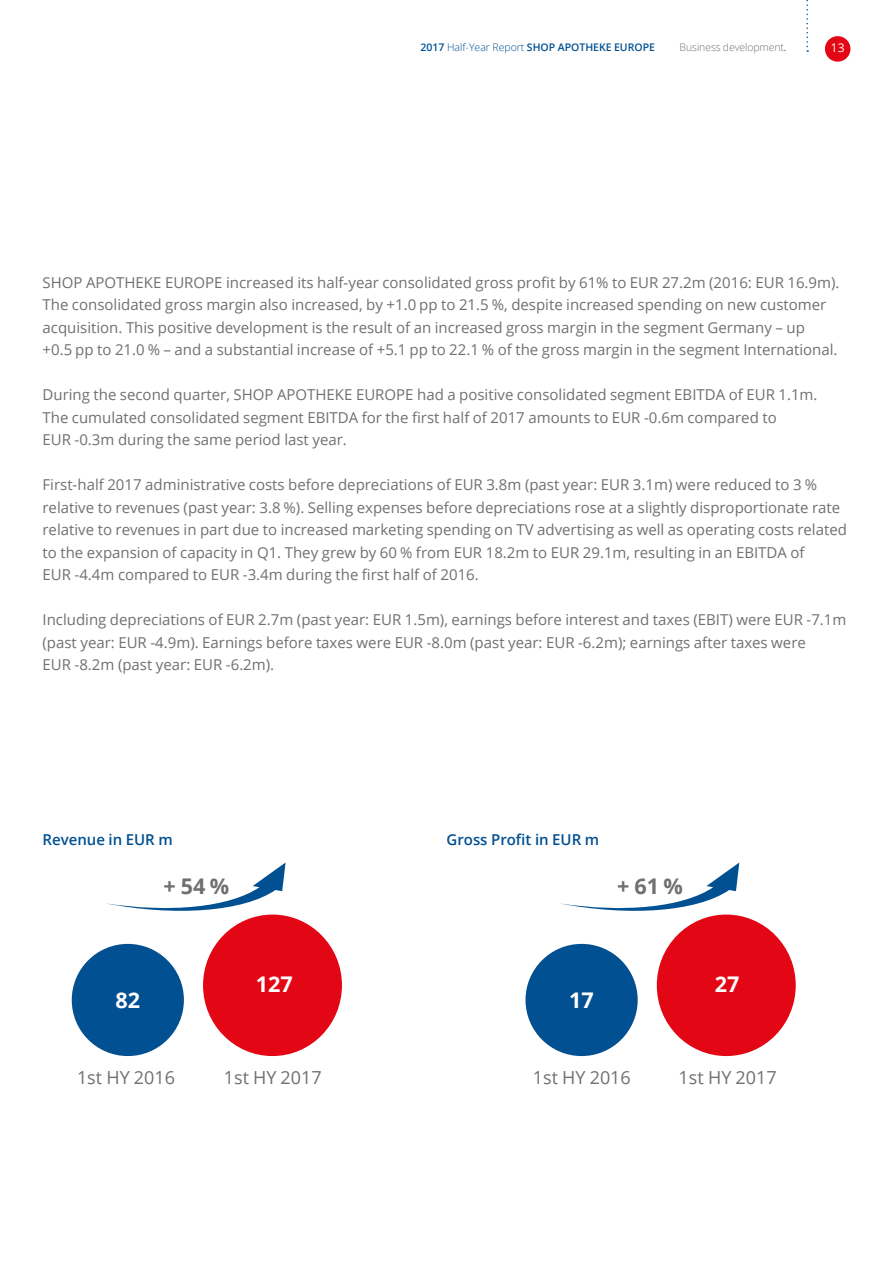
<style>
.page{position:relative;width:893px;height:1263px;background:#fff}
.page>*{position:absolute;margin:0;border:0;box-sizing:border-box;transform-origin:0 0}
.t1{font:700 21.6px "Open Sans";color:#fff}
.t2{font:700 21.6px "Open Sans";color:#70706f}
.t3{font:18px "Open Sans";color:#70706f}
.t4{font:15px/22.5px "Open Sans";color:#70706f}
.t5{font:600 15px "Open Sans";color:#005092}
.t6{font:12px "Open Sans";color:#fff}
.t7{font:600 10.5px "Open Sans";color:#005092}
.t8{font:300 10.5px "Open Sans";letter-spacing:-.01em;color:#70706f}
.s1{font-weight:300}
.s2{font-weight:400}
</style>
<div class="page">
<div style="left:825px;top:36px;width:25px;height:26px;background:#e30614;border-radius:50%"></div>
<svg style="left:806px;top:0;width:2px;height:52px"></svg>
<svg style="left:106px;top:862px;width:180px;height:49px"></svg>
<div style="left:72px;top:944px;width:112px;height:112px;background:#005092;border-radius:50%"></div>
<div style="left:203px;top:914px;width:139px;height:142px;background:#e30614;border-radius:50%"></div>
<svg style="left:560px;top:862px;width:179px;height:49px"></svg>
<div style="left:525px;top:944px;width:113px;height:112px;background:#005092;border-radius:50%"></div>
<div style="left:657px;top:914px;width:139px;height:142px;background:#e30614;border-radius:50%"></div>
<p class="t7" style="left:421px;top:40px;width:236px">2017 <span class="s1">Half-Year Report</span> SHOP APOTHEKE EUROPE</p>
<p class="t8" style="left:680px;top:40px;width:109px">Business development<span class="s2">.</span></p>
<p class="t6" style="left:831px;top:40px;width:15px">13</p>
<p class="t4" style="left:43px;top:271px;width:799px">SHOP APOTHEKE EUROPE increased its half-year consolidated gross profit by 61% to EUR 27.2m (2016: EUR 16.9m).<br>The consolidated gross margin also increased, by +1.0 pp to 21.5 %, despite increased spending on new customer acquisition. This positive development is the result of an increased gross margin in the segment Germany – up<br>+0.5 pp to 21.0 % – and a substantial increase of +5.1 pp to 22.1 % of the gross margin in the segment International.</p>
<p class="t4" style="left:43px;top:383px;width:776px">During the second quarter, SHOP APOTHEKE EUROPE had a positive consolidated segment EBITDA of EUR 1.1m.<br>The cumulated consolidated segment EBITDA for the first half of 2017 amounts to EUR -0.6m compared to<br>EUR -0.3m during the same period last year.</p>
<p class="t4" style="left:43px;top:473px;width:806px">First-half 2017 administrative costs before depreciations of EUR 3.8m (past year: EUR 3.1m) were reduced to 3 % relative to revenues (past year: 3.8 %). Selling expenses before depreciations rose at a slightly disproportionate rate relative to revenues in part due to increased marketing spending on TV advertising as well as operating costs related to the expansion of capacity in Q1. They grew by 60 % from EUR 18.2m to EUR 29.1m, resulting in an EBITDA of<br>EUR -4.4m compared to EUR -3.4m during the first half of 2016.</p>
<p class="t4" style="left:43px;top:608px;width:805px">Including depreciations of EUR 2.7m (past year: EUR 1.5m), earnings before interest and taxes (EBIT) were EUR -7.1m (past year: EUR -4.9m). Earnings before taxes were EUR -8.0m (past year: EUR -6.2m); earnings after taxes were<br>EUR -8.2m (past year: EUR -6.2m).</p>
<p class="t5" style="left:43px;top:829px;width:132px">Revenue in EUR m</p>
<p class="t5" style="left:446px;top:829px;width:154px">Gross Profit in EUR m</p>
<h1 class="t2" style="left:163px;top:871px;width:67px">+ 54 %</h1>
<h1 class="t2" style="left:617px;top:871px;width:67px">+ 61 %</h1>
<h1 class="t1" style="left:115px;top:985px;width:26px">82</h1>
<h1 class="t1" style="left:256px;top:968px;width:38px">127</h1>
<h1 class="t1" style="left:569px;top:985px;width:26px">17</h1>
<h1 class="t1" style="left:715px;top:968px;width:26px">27</h1>
<p class="t3" style="left:77px;top:1065px;width:100px">1st HY 2016</p>
<p class="t3" style="left:224px;top:1065px;width:99px">1st HY 2017</p>
<p class="t3" style="left:533px;top:1065px;width:99px">1st HY 2016</p>
<p class="t3" style="left:679px;top:1065px;width:100px">1st HY 2017</p>
</div>
